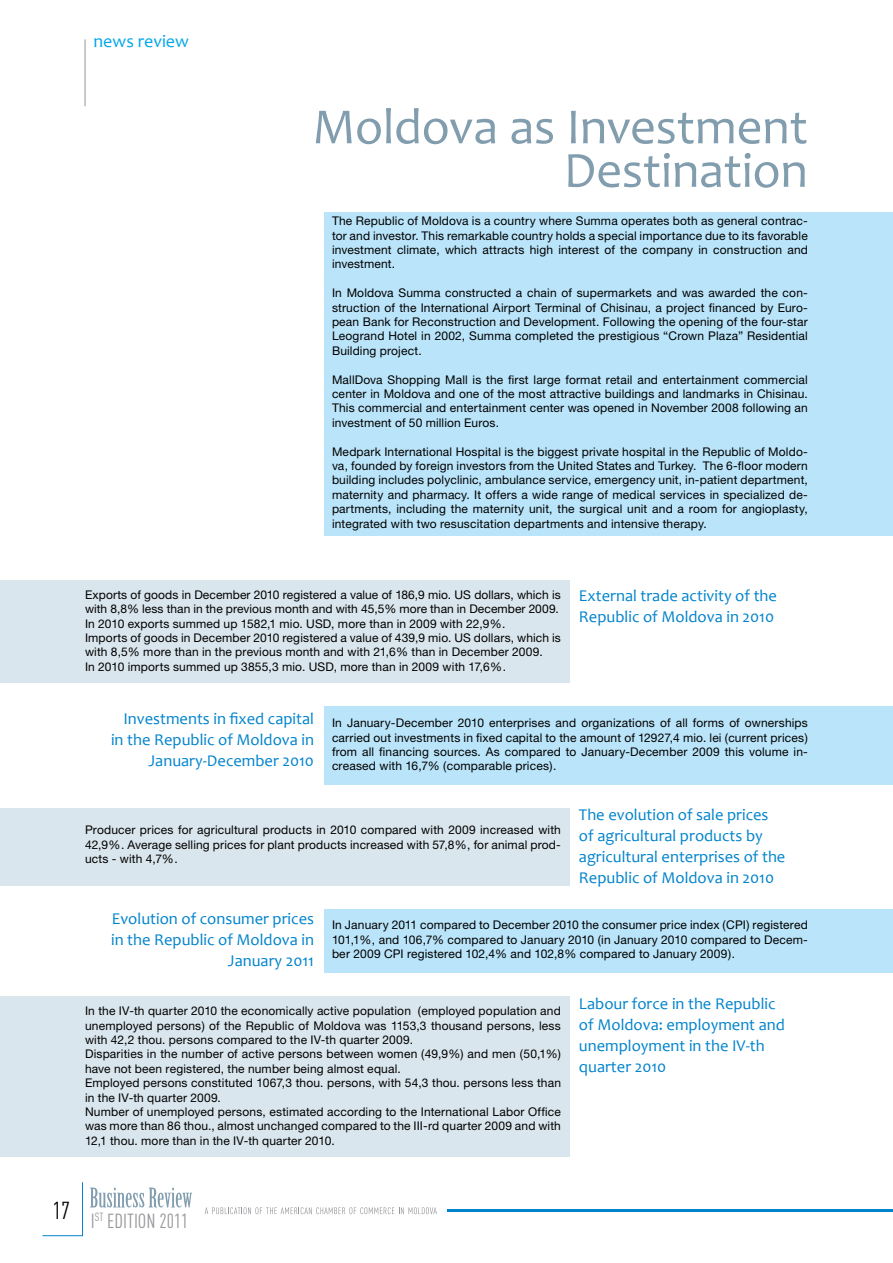
<style>
.page{position:relative;width:893px;height:1263px;background:#fff}
.page>*{position:absolute;margin:0;border:0;box-sizing:border-box;transform-origin:0 0}
.t1{font:51px/43.5px "Candara";letter-spacing:-.01em;color:#819dae;text-align:right}
.t2{font:24px "DIN Cond";color:#000}
.t3{font:20.1px "DIN Cond";color:#97979b}
.t4{font:18px "Candara";color:#00a6eb}
.t5{font:16.5px/21px "Candara";color:#0083cc}
.t6{font:12px/14.4px "Helvetica Neue CE";letter-spacing:.01em;color:#000;text-align:justify}
</style>
<div class="page">
<svg style="left:43px;top:1182px;width:40px;height:54px"></svg>
<hr style="left:447px;top:1210px;width:446px;height:2px;background:#0083cc">
<svg style="left:205px;top:1207px;width:232px;height:7px"></svg>
<svg style="left:90px;top:1187px;width:102px;height:20px"></svg>
<hr style="left:85px;top:39px;width:1px;height:67px;background:#97979b">
<div style="left:0;top:580px;width:569px;height:102px;background:#dae6ed"></div>
<div style="left:0;top:809px;width:569px;height:77px;background:#dae6ed"></div>
<div style="left:0;top:996px;width:569px;height:161px;background:#dae6ed"></div>
<div style="left:325px;top:706px;width:568px;height:79px;background:#bae4f9"></div>
<div style="left:325px;top:910px;width:568px;height:63px;background:#bae4f9"></div>
<div style="left:325px;top:213px;width:568px;height:323px;background:#bae4f9"></div>
<h3 class="t4" style="left:94px;top:30px;width:97px">news review</h3>
<h1 class="t1" style="left:312px;top:104px;width:497px">Moldova as Investment<br>Destination</h1>
<p class="t6" style="left:332px;top:214px;width:477px">The Republic of Moldova is a country where Summa operates both as general contrac&shy;tor and investor. This remarkable country holds a special importance due to its favorable investment climate, which attracts high interest of the company in construction and investment.</p>
<p class="t6" style="left:332px;top:286px;width:477px">In Moldova Summa constructed a chain of supermarkets and was awarded the con&shy;struction of the International Airport Terminal of Chisinau, a project financed by Euro&shy;pean Bank for Reconstruction and Development. Following the opening of the four-star Leogrand Hotel in 2002, Summa completed the prestigious “Crown Plaza” Residential Building project.</p>
<p class="t6" style="left:332px;top:372px;width:477px">MallDova Shopping Mall is the first large format retail and entertainment commercial center in Moldova and one of the most attractive buildings and landmarks in Chisinau.<br>This commercial and entertainment center was opened in November 2008 following an investment of 50 million Euros.</p>
<p class="t6" style="left:332px;top:444px;width:477px">Medpark International Hospital is the biggest private hospital in the Republic of Moldo&shy;va, founded by foreign investors from the United States and Turkey. The 6-floor modern building includes polyclinic, ambulance service, emergency unit, in-patient department, maternity and pharmacy. It offers a wide range of medical services in specialized de&shy;partments, including the maternity unit, the surgical unit and a room for angioplasty, integrated with two resuscitation departments and intensive therapy.</p>
<h3 class="t5" style="left:579px;top:585px;width:200px">External trade activity of the<br>Republic of Moldova in 2010</h3>
<p class="t6" style="left:85px;top:587px;width:477px;text-align:left">Exports of goods in December 2010 registered a value of 186,9 mio. US dollars, which is with 8,8% less than in the previous month and with 45,5% more than in December 2009.<br>In 2010 exports summed up 1582,1 mio. USD, more than in 2009 with 22,9%.<br>Imports of goods in December 2010 registered a value of 439,9 mio. US dollars, which is with 8,5% more than in the previous month and with 21,6% than in December 2009.<br>In 2010 imports summed up 3855,3 mio. USD, more than in 2009 with 17,6%.</p>
<h3 class="t5" style="left:111px;top:708px;width:205px;text-align:right">Investments in fixed capital in the Republic of Moldova in<br>January-December 2010</h3>
<p class="t6" style="left:332px;top:716px;width:477px">In January-December 2010 enterprises and organizations of all forms of ownerships carried out investments in fixed capital to the amount of 12927,4 mio. lei (current prices) from all financing sources. As compared to January-December 2009 this volume in&shy;creased with 16,7% (comparable prices).</p>
<h3 class="t5" style="left:579px;top:804px;width:208px">The evolution of sale prices of agricultural products by agricultural enterprises of the<br>Republic of Moldova in 2010</h3>
<p class="t6" style="left:85px;top:823px;width:477px">Producer prices for agricultural products in 2010 compared with 2009 increased with 42,9%. Average selling prices for plant products increased with 57,8%, for animal prod&shy;ucts - with 4,7%.</p>
<h3 class="t5" style="left:111px;top:908px;width:205px;text-align:right">Evolution of consumer prices in the Republic of Moldova in<br>January 2011</h3>
<p class="t6" style="left:332px;top:918px;width:477px">In January 2011 compared to December 2010 the consumer price index (CPI) registered 101,1%, and 106,7% compared to January 2010 (in January 2010 compared to Decem&shy;ber 2009 CPI registered 102,4% and 102,8% compared to January 2009).</p>
<h3 class="t5" style="left:579px;top:993px;width:207px">Labour force in the Republic of Moldova: employment and unemployment in the IV-th quarter 2010</h3>
<p class="t6" style="left:85px;top:1004px;width:477px;text-align:left">In the IV-th quarter 2010 the economically active population (employed population and unemployed persons) of the Republic of Moldova was 1153,3 thousand persons, less with 42,2 thou. persons compared to the IV-th quarter 2009.<br>Disparities in the number of active persons between women (49,9%) and men (50,1%) have not been registered, the number being almost equal.<br>Employed persons constituted 1067,3 thou. persons, with 54,3 thou. persons less than in the IV-th quarter 2009.<br>Number of unemployed persons, estimated according to the International Labor Office was more than 86 thou., almost unchanged compared to the III-rd quarter 2009 and with 12,1 thou. more than in the IV-th quarter 2010.</p>
<h2 class="t2" style="left:53px;top:1197px;width:19px">17</h2>
<h3 class="t3" style="left:91px;top:1209px;width:99px">I<sup>ST</sup> EDITION 2011</h3>
</div>
